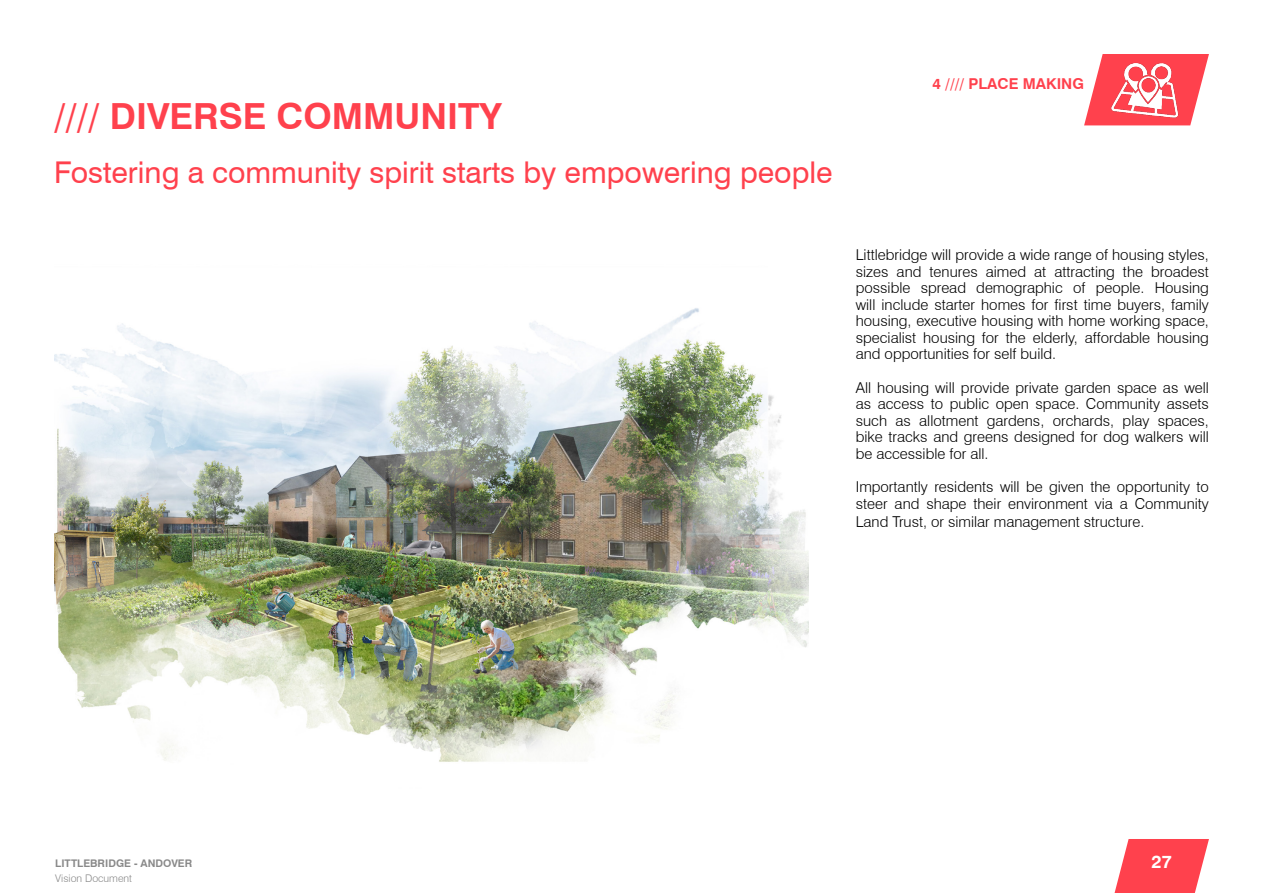
<style>
.page{position:relative;width:1263px;height:893px;background:#fff}
.page>*{position:absolute;margin:0;border:0;box-sizing:border-box;transform-origin:0 0}
.t1{font:700 36px "Swiss 721 BT";color:#ff414d}
.t2{font:30px "Swiss 721 BT";color:#ff414d}
.t3{font:700 18px "Swiss 721 BT";color:#fff}
.t4{font:300 15px/16.5px "Swiss 721 BT";color:#000;text-align:justify}
.t5{font:700 15px "Swiss 721 BT";color:#ff414d}
.t6{font:700 10.5px "Swiss 721 BT";color:#898989}
.t7{font:300 10.5px "Swiss 721 BT";color:#898989}
</style>
<div class="page">
<svg style="left:1114px;top:839px;width:95px;height:54px;background:#ff5e68"></svg>
<svg style="left:1084px;top:54px;width:125px;height:71px"></svg>
<img style="left:1103px;top:54px;width:84px;height:71px">
<img style="left:54px;top:308px;width:754px;height:454px">
<p class="t1" style="left:54px;top:94px;width:449px">//// DIVERSE COMMUNITY</p>
<p class="t2" style="left:54px;top:154px;width:780px">Fostering a community spirit starts by empowering people</p>
<p class="t5" style="left:932px;top:75px;width:153px">4 //// PLACE MAKING</p>
<p class="t4" style="left:856px;top:246px;width:355px">Littlebridge will provide a wide range of housing styles, sizes and tenures aimed at attracting the broadest possible spread demographic of people. Housing will include starter homes for first time buyers, family housing, executive housing with home working space, specialist housing for the elderly, affordable housing and opportunities for self build.</p>
<p class="t4" style="left:856px;top:379px;width:355px">All housing will provide private garden space as well as access to public open space. Community assets such as allotment gardens, orchards, play spaces, bike tracks and greens designed for dog walkers will be accessible for all.</p>
<p class="t4" style="left:856px;top:478px;width:355px">Importantly residents will be given the opportunity to steer and shape their environment via a Community</p>
<p class="t4" style="left:856px;top:513px;width:290px">Land Trust, or similar management structure.</p>
<p class="t6" style="left:55px;top:857px;width:138px">LITTLEBRIDGE - ANDOVER</p>
<p class="t7" style="left:55px;top:872px;width:78px">Vision Document</p>
<p class="t3" style="left:1151px;top:851px;width:22px">27</p>
</div>
